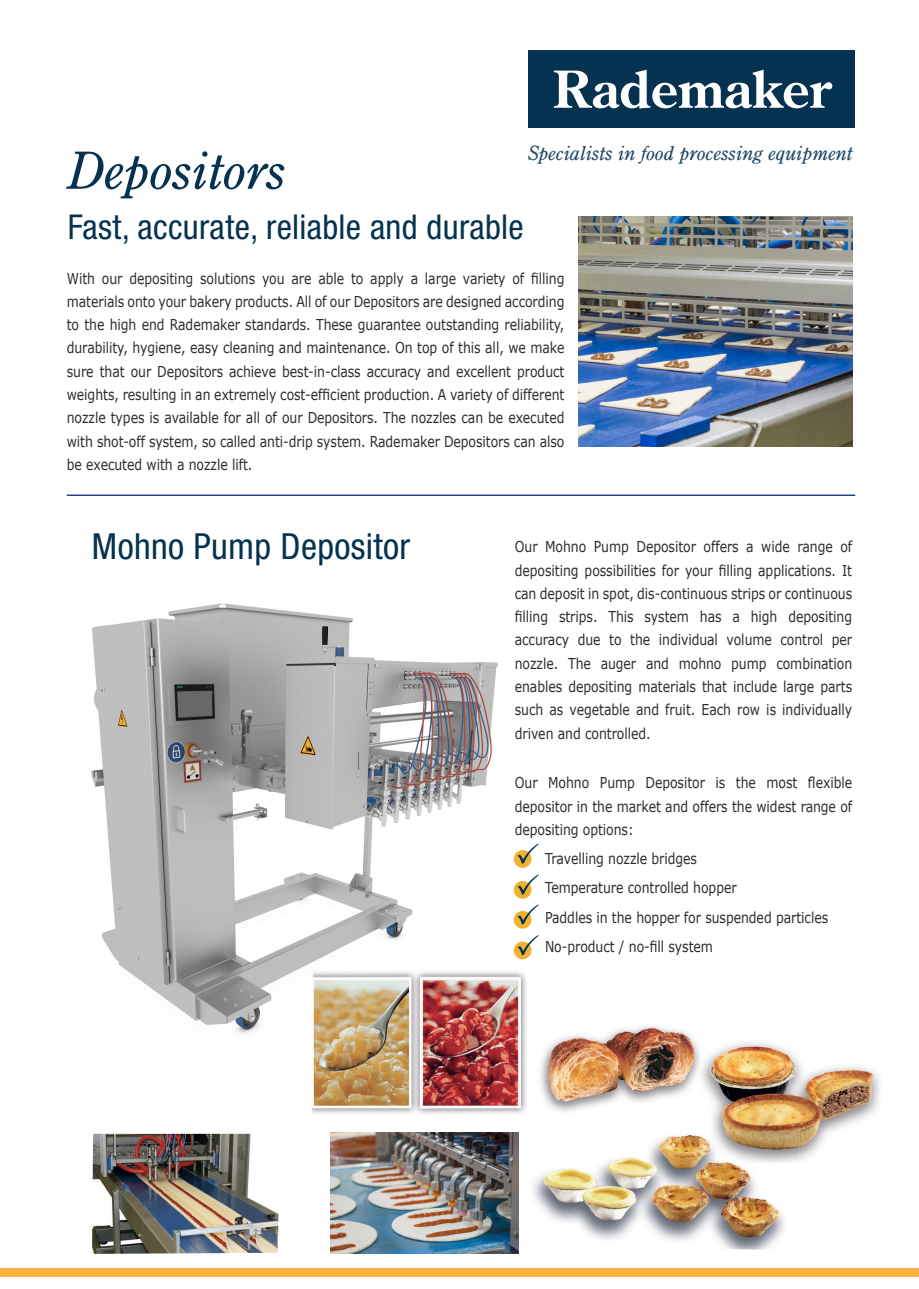
<style>
.page{position:relative;width:919px;height:1289px;background:#fff}
.page>*{position:absolute;margin:0;border:0;box-sizing:border-box;transform-origin:0 0}
.t1{font:italic 55.65px "Century Old Style";color:#053250}
.t2{font:condensed 36px "Helvetica Neue LT Std";letter-spacing:.01em;color:#053250}
.t3{font:condensed 34.2px "Helvetica Neue LT Std";letter-spacing:.01em;color:#053250}
.t4{font:italic 21.15px "Century Old Style";letter-spacing:.005em;color:#063251}
.t5{font:15px/23.2px "Verdana";letter-spacing:-.005em;color:#2e2b2c;text-align:justify;scale:.83 1}
</style>
<div class="page">
<img style="left:533px;top:1025px;width:347px;height:225px">
<img style="left:92px;top:1133px;width:187px;height:120px">
<img style="left:91px;top:603px;width:407px;height:431px">
<img style="left:312px;top:968px;width:214px;height:146px">
<img style="left:331px;top:1132px;width:188px;height:121px">
<hr style="left:67px;top:494px;width:788px;height:2px;background:#253f8e">
<div style="left:0;top:1267px;width:918px;height:9px;background:#fbb03f"></div>
<div style="left:528px;top:50px;width:327px;height:78px;background:#063251"></div>
<svg style="left:554px;top:70px;width:278px;height:39px"></svg>
<img style="left:578px;top:217px;width:274px;height:229px">
<div style="left:513px;top:850px;width:18px;height:17px;background:#f1b230;border-radius:50%"></div>
<svg style="left:517px;top:843px;width:21px;height:21px"></svg>
<div style="left:513px;top:881px;width:18px;height:17px;background:#f1b230;border-radius:50%"></div>
<svg style="left:517px;top:874px;width:21px;height:21px"></svg>
<svg style="left:513px;top:910px;width:18px;height:18px"></svg>
<svg style="left:517px;top:904px;width:21px;height:20px"></svg>
<svg style="left:513px;top:941px;width:18px;height:18px"></svg>
<svg style="left:517px;top:935px;width:21px;height:20px"></svg>
<h3 class="t4" style="left:527px;top:141px;width:326px">Specialists in food processing equipment</h3>
<p class="t1" style="left:67px;top:140px;width:220px">Depositors</p>
<p class="t3" style="left:68px;top:207px;width:457px">Fast, accurate, reliable and durable</p>
<p class="t5" style="left:67px;top:267px;width:601px">With our depositing solutions you are able to apply a large variety of filling materials onto your bakery products. All of our Depositors are designed according to the high end Rademaker standards. These guarantee outstanding reliability, durability, hygiene, easy cleaning and maintenance. On top of this all, we make sure that our Depositors achieve best-in-class accuracy and excellent product weights, resulting in an extremely cost-efficient production. A variety of different nozzle types is available for all of our Depositors. The nozzles can be executed with shot-off system, so called anti-drip system. Rademaker Depositors can also be executed with a nozzle lift.</p>
<p class="t2" style="left:92px;top:526px;width:320px">Mohno Pump Depositor</p>
<p class="t5" style="left:514px;top:535px;width:408px">Our Mohno Pump Depositor offers a wide range of depositing possibilities for your filling applications. It can deposit in spot, dis-continuous strips or continuous filling strips. This system has a high depositing accuracy due to the individual volume control per nozzle. The auger and mohno pump combination enables depositing materials that include large parts such as vegetable and fruit. Each row is individually driven and controlled.</p>
<p class="t5" style="left:514px;top:771px;width:408px">Our Mohno Pump Depositor is the most flexible depositor in the market and offers the widest range of depositing options:</p>
<p class="t5" style="left:545px;top:847px;width:185px">Travelling nozzle bridges</p>
<p class="t5" style="left:545px;top:876px;width:232px">Temperature controlled hopper</p>
<p class="t5" style="left:545px;top:905px;width:342px">Paddles in the hopper for suspended particles</p>
<p class="t5" style="left:545px;top:935px;width:204px">No-product / no-fill system</p>
</div>
